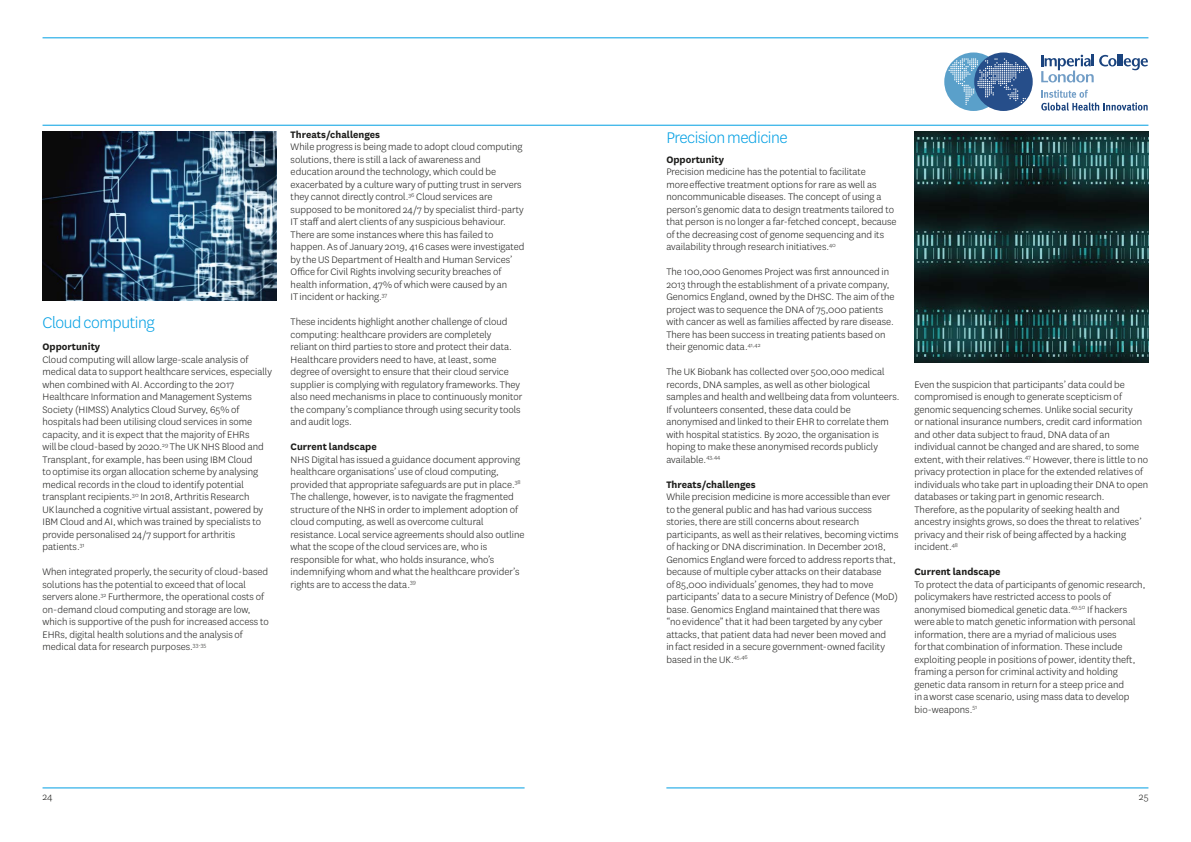
<style>
.page{position:relative;width:1191px;height:842px;background:#fff}
.page>*{position:absolute;margin:0;border:0;box-sizing:border-box;transform-origin:0 0}
._01_Smaller_heading{font:300 18px "National";letter-spacing:-.025em;color:#009fe3}
._00_Text_f_o{font:300 11px/12.5px "National";color:#1d1d1b}
._02_Crosshead{font:700 11px "National";color:#1d1d1b}
</style>
<div class="page">
<hr style="left:43px;top:125px;width:1105px;height:1px;background:#009fe3">
<hr style="left:43px;top:38px;width:1105px;height:1px;background:#009fe3">
<hr style="left:666px;top:788px;width:482px;height:1px;background:#009fe3">
<hr style="left:43px;top:788px;width:481px;height:1px;background:#009fe3">
<div style="left:944px;top:52px;width:58px;height:59px;background:#5aa0ca;border-radius:50%"></div>
<svg style="left:1041px;top:55px;width:106px;height:27px"></svg>
<svg style="left:1041px;top:90px;width:106px;height:21px"></svg>
<div style="left:974px;top:52px;width:58px;height:59px;background:#264e8a;border-radius:50%"></div>
<svg style="left:948px;top:58px;width:79px;height:47px"></svg>
<img style="left:914px;top:131px;width:234px;height:232px">
<img style="left:43px;top:131px;width:233px;height:169px">
<p class="_01_Smaller_heading" style="left:43px;top:312px;width:114px">Cloud computing</p>
<p class="_02_Crosshead" style="left:43px;top:339px;width:59px">Opportunity</p>
<p class="_00_Text_f_o" style="left:43px;top:353px;width:231px">Cloud computing will allow large-scale analysis of medical data to support healthcare services, especially when combined with AI. According to the 2017<br>Healthcare Information and Management Systems Society (HIMSS) Analytics Cloud Survey, 65% of hospitals had been utilising cloud services in some capacity, and it is expect that the majority of EHRs<br>will be cloud-based by 2020.<sup>29</sup> The UK NHS Blood and Transplant, for example, has been using IBM Cloud<br>to optimise its organ allocation scheme by analysing medical records in the cloud to identify potential transplant recipients.<sup>30</sup> In 2018, Arthritis Research<br>UK launched a cognitive virtual assistant, powered by IBM Cloud and AI, which was trained by specialists to provide personalised 24/7 support for arthritis patients.<sup>31</sup></p>
<p class="_00_Text_f_o" style="left:43px;top:565px;width:228px">When integrated properly, the security of cloud-based solutions has the potential to exceed that of local servers alone.<sup>32</sup> Furthermore, the operational costs of on-demand cloud computing and storage are low, which is supportive of the push for increased access to EHRs, digital health solutions and the analysis of medical data for research purposes.<sup>33-35</sup></p>
<p class="_02_Crosshead" style="left:291px;top:127px;width:91px">Threats/challenges</p>
<p class="_00_Text_f_o" style="left:291px;top:140px;width:235px">While progress is being made to adopt cloud computing solutions, there is still a lack of awareness and education around the technology, which could be exacerbated by a culture wary of putting trust in servers they cannot directly control.<sup>36</sup> Cloud services are supposed to be monitored 24/7 by specialist third-party IT staff and alert clients of any suspicious behaviour.<br>There are some instances where this has failed to happen. As of January 2019, 416 cases were investigated by the US Department of Health and Human Services’ Office for Civil Rights involving security breaches of health information, 47% of which were caused by an<br>IT incident or hacking.<sup>37</sup></p>
<p class="_00_Text_f_o" style="left:291px;top:315px;width:233px">These incidents highlight another challenge of cloud computing: healthcare providers are completely<br>reliant on third parties to store and protect their data.<br>Healthcare providers need to have, at least, some degree of oversight to ensure that their cloud service supplier is complying with regulatory frameworks. They also need mechanisms in place to continuously monitor the company’s compliance through using security tools and audit logs.</p>
<p class="_02_Crosshead" style="left:291px;top:439px;width:88px">Current landscape</p>
<p class="_00_Text_f_o" style="left:291px;top:453px;width:235px">NHS Digital has issued a guidance document approving healthcare organisations’ use of cloud computing, provided that appropriate safeguards are put in place.<sup>38<br></sup>The challenge, however, is to navigate the fragmented structure of the NHS in order to implement adoption of cloud computing, as well as overcome cultural resistance. Local service agreements should also outline what the scope of the cloud services are, who is responsible for what, who holds insurance, who’s indemnifying whom and what the healthcare provider’s rights are to access the data.<sup>39</sup></p>
<p class="_01_Smaller_heading" style="left:666px;top:126px;width:123px">Precision medicine</p>
<p class="_02_Crosshead" style="left:666px;top:152px;width:59px">Opportunity</p>
<p class="_00_Text_f_o" style="left:666px;top:165px;width:232px">Precision medicine has the potential to facilitate<br>more effective treatment options for rare as well as noncommunicable diseases. The concept of using a person’s genomic data to design treatments tailored to that person is no longer a far-fetched concept, because of the decreasing cost of genome sequencing and its availability through research initiatives.<sup>40</sup></p>
<p class="_00_Text_f_o" style="left:666px;top:265px;width:230px">The 100,000 Genomes Project was first announced in 2013 through the establishment of a private company, Genomics England, owned by the DHSC. The aim of the project was to sequence the DNA of 75,000 patients with cancer as well as families affected by rare disease.<br>There has been success in treating patients based on their genomic data.<sup>41,42</sup></p>
<p class="_00_Text_f_o" style="left:666px;top:365px;width:235px">The UK Biobank has collected over 500,000 medical records, DNA samples, as well as other biological samples and health and wellbeing data from volunteers.<br>If volunteers consented, these data could be anonymised and linked to their EHR to correlate them with hospital statistics. By 2020, the organisation is hoping to make these anonymised records publicly available.<sup>43,44</sup></p>
<p class="_02_Crosshead" style="left:666px;top:477px;width:91px">Threats/challenges</p>
<p class="_00_Text_f_o" style="left:666px;top:490px;width:233px">While precision medicine is more accessible than ever to the general public and has had various success stories, there are still concerns about research participants, as well as their relatives, becoming victims of hacking or DNA discrimination. In December 2018, Genomics England were forced to address reports that, because of multiple cyber attacks on their database<br>of 85,000 individuals’ genomes, they had to move participants’ data to a secure Ministry of Defence (MoD) base. Genomics England maintained that there was<br>“no evidence” that it had been targeted by any cyber attacks, that patient data had never been moved and<br>in fact resided in a secure government-owned facility based in the UK.<sup>45,46</sup></p>
<p class="_00_Text_f_o" style="left:914px;top:378px;width:235px">Even the suspicion that participants’ data could be compromised is enough to generate scepticism of genomic sequencing schemes. Unlike social security<br>or national insurance numbers, credit card information and other data subject to fraud, DNA data of an individual cannot be changed and are shared, to some extent, with their relatives.<sup>47</sup> However, there is little to no privacy protection in place for the extended relatives of individuals who take part in uploading their DNA to open databases or taking part in genomic research.<br>Therefore, as the popularity of seeking health and ancestry insights grows, so does the threat to relatives’ privacy and their risk of being affected by a hacking incident.<sup>48</sup></p>
<p class="_02_Crosshead" style="left:914px;top:564px;width:88px">Current landscape</p>
<p class="_00_Text_f_o" style="left:914px;top:578px;width:232px">To protect the data of participants of genomic research, policymakers have restricted access to pools of anonymised biomedical genetic data.<sup>49,50</sup> If hackers were able to match genetic information with personal information, there are a myriad of malicious uses<br>for that combination of information. These include exploiting people in positions of power, identity theft, framing a person for criminal activity and holding genetic data ransom in return for a steep price and<br>in a worst case scenario, using mass data to develop bio-weapons.<sup>51</sup></p>
<p class="_00_Text_f_o" style="left:43px;top:790px;width:12px">24</p>
<p class="_00_Text_f_o" style="left:1138px;top:790px;width:11px">25</p>
</div>
